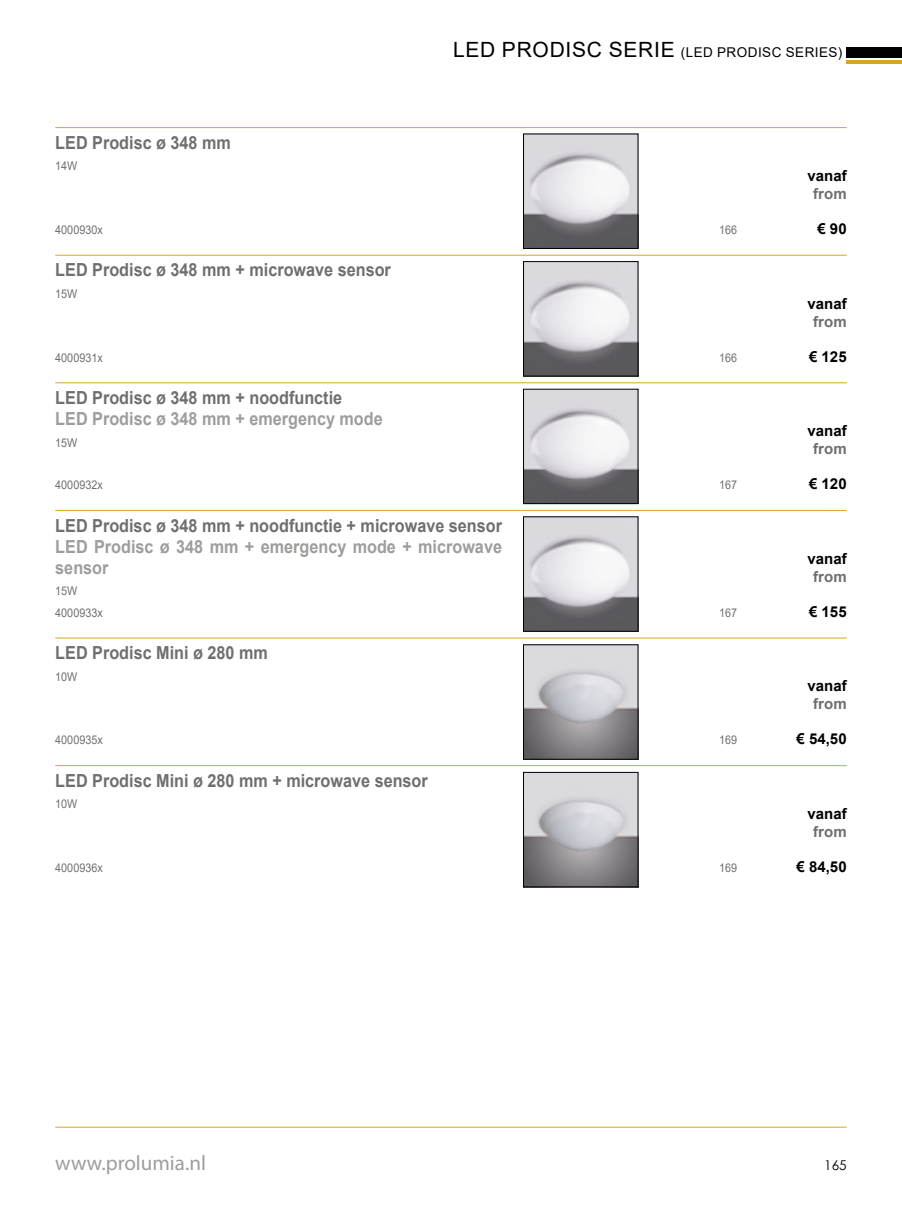
<style>
.page{position:relative;width:902px;height:1208px;background:#fff}
.page>*{position:absolute;margin:0;border:0;box-sizing:border-box;transform-origin:0 0}
.t1{font:21px "Myriad Pro";color:#9d9d9c}
.t2{font:700 18px "Arial";color:#706f6f;scale:.9 1}
.t3{font:700 18px/21.3px "Arial";color:#9d9d9c;scale:.9 1}
.t4{font:700 15px "Arial";color:#000}
.t5{font:700 15px "Arial";color:#706f6f}
.t6{font:13.5px "Arial";letter-spacing:.035em;color:#000}
.t7{font:13.5px "Century Gothic";color:#000}
.t8{font:12px/21.3px "Arial";color:#706f6f;scale:.9 1}
.s1{font-size:21px}
</style>
<div class="page">
<div style="left:846px;top:47px;width:55px;height:10px;background:#000"></div>
<hr style="left:846px;top:61px;width:55px;height:3px;background:#daa521">
<hr style="left:55px;top:1126px;width:791px;height:1px;background:#daa521">
<hr style="left:55px;top:127px;width:791px;height:1px;background:#daa521">
<hr style="left:55px;top:255px;width:791px;height:1px;background:#daa521">
<hr style="left:55px;top:382px;width:791px;height:1px;background:#daa521">
<hr style="left:55px;top:510px;width:791px;height:1px;background:#daa521">
<hr style="left:55px;top:637px;width:791px;height:1px;background:#daa521">
<hr style="left:55px;top:765px;width:791px;height:1px;background:#daa521">
<img style="left:525px;top:136px;width:111px;height:111px">
<div style="left:523px;top:134px;width:115px;height:115px;border:1px solid #000"></div>
<img style="left:525px;top:391px;width:111px;height:111px">
<div style="left:523px;top:389px;width:115px;height:115px;border:1px solid #000"></div>
<img style="left:525px;top:263px;width:111px;height:111px">
<div style="left:523px;top:261px;width:115px;height:115px;border:1px solid #000"></div>
<img style="left:525px;top:518px;width:111px;height:111px">
<div style="left:523px;top:516px;width:115px;height:115px;border:1px solid #000"></div>
<img style="left:525px;top:646px;width:111px;height:111px">
<div style="left:523px;top:644px;width:115px;height:115px;border:1px solid #000"></div>
<img style="left:525px;top:774px;width:111px;height:111px">
<div style="left:523px;top:772px;width:115px;height:115px;border:1px solid #000"></div>
<p class="t2" style="left:55px;top:130px;width:197px">LED Prodisc ø 348 mm</p>
<p class="t8" style="left:55px;top:155px;width:26px">14W</p>
<p class="t8" style="left:55px;top:219px;width:54px">4000930x</p>
<p class="t2" style="left:55px;top:257px;width:374px">LED Prodisc ø 348 mm + microwave sensor</p>
<p class="t8" style="left:55px;top:283px;width:26px">15W</p>
<p class="t6" style="left:453px;top:43px;width:391px"><span class="s1">LED PRODISC SERIE</span> (LED PRODISC SERIES)</p>
<p class="t4" style="left:807px;top:165px;width:41px">vanaf</p>
<p class="t5" style="left:813px;top:183px;width:35px">from</p>
<p class="t8" style="left:719px;top:219px;width:22px">166</p>
<p class="t4" style="left:817px;top:218px;width:31px">€ 90</p>
<p class="t4" style="left:807px;top:293px;width:41px">vanaf</p>
<p class="t5" style="left:813px;top:311px;width:35px">from</p>
<p class="t8" style="left:55px;top:346px;width:54px">4000931x</p>
<p class="t2" style="left:55px;top:385px;width:320px">LED Prodisc ø 348 mm + noodfunctie</p>
<p class="t3" style="left:55px;top:408px;width:365px">LED Prodisc ø 348 mm + emergency mode</p>
<p class="t8" style="left:55px;top:432px;width:26px">15W</p>
<p class="t8" style="left:55px;top:474px;width:54px">4000932x</p>
<p class="t2" style="left:55px;top:512px;width:498px">LED Prodisc ø 348 mm + noodfunctie + microwave sensor</p>
<p class="t3" style="left:55px;top:536px;width:498px">LED Prodisc ø 348 mm + emergency mode + microwave sensor</p>
<p class="t8" style="left:55px;top:580px;width:54px">15W<br>4000933x</p>
<p class="t2" style="left:55px;top:640px;width:238px">LED Prodisc Mini ø 280 mm</p>
<p class="t8" style="left:55px;top:665px;width:26px">10W</p>
<p class="t8" style="left:55px;top:729px;width:54px">4000935x</p>
<p class="t2" style="left:55px;top:768px;width:415px">LED Prodisc Mini ø 280 mm + microwave sensor</p>
<p class="t8" style="left:55px;top:793px;width:26px">10W</p>
<p class="t8" style="left:55px;top:857px;width:54px">4000936x</p>
<p class="t8" style="left:719px;top:346px;width:22px">166</p>
<p class="t4" style="left:809px;top:346px;width:39px">€ 125</p>
<p class="t4" style="left:807px;top:420px;width:41px">vanaf</p>
<p class="t5" style="left:813px;top:438px;width:35px">from</p>
<p class="t8" style="left:719px;top:474px;width:22px">167</p>
<p class="t4" style="left:809px;top:473px;width:39px">€ 120</p>
<p class="t4" style="left:807px;top:548px;width:41px">vanaf</p>
<p class="t5" style="left:813px;top:566px;width:35px">from</p>
<p class="t8" style="left:719px;top:602px;width:22px">167</p>
<p class="t4" style="left:809px;top:601px;width:39px">€ 155</p>
<p class="t4" style="left:807px;top:675px;width:41px">vanaf</p>
<p class="t5" style="left:813px;top:693px;width:35px">from</p>
<p class="t8" style="left:719px;top:729px;width:22px">169</p>
<p class="t4" style="left:796px;top:728px;width:52px">€ 54,50</p>
<p class="t4" style="left:807px;top:803px;width:41px">vanaf</p>
<p class="t5" style="left:813px;top:821px;width:35px">from</p>
<p class="t8" style="left:719px;top:857px;width:22px">169</p>
<p class="t4" style="left:796px;top:856px;width:52px">€ 84,50</p>
<p class="t1" style="left:55px;top:1149px;width:152px">www.prolumia.nl</p>
<p class="t7" style="left:824px;top:1155px;width:24px">165</p>
</div>
